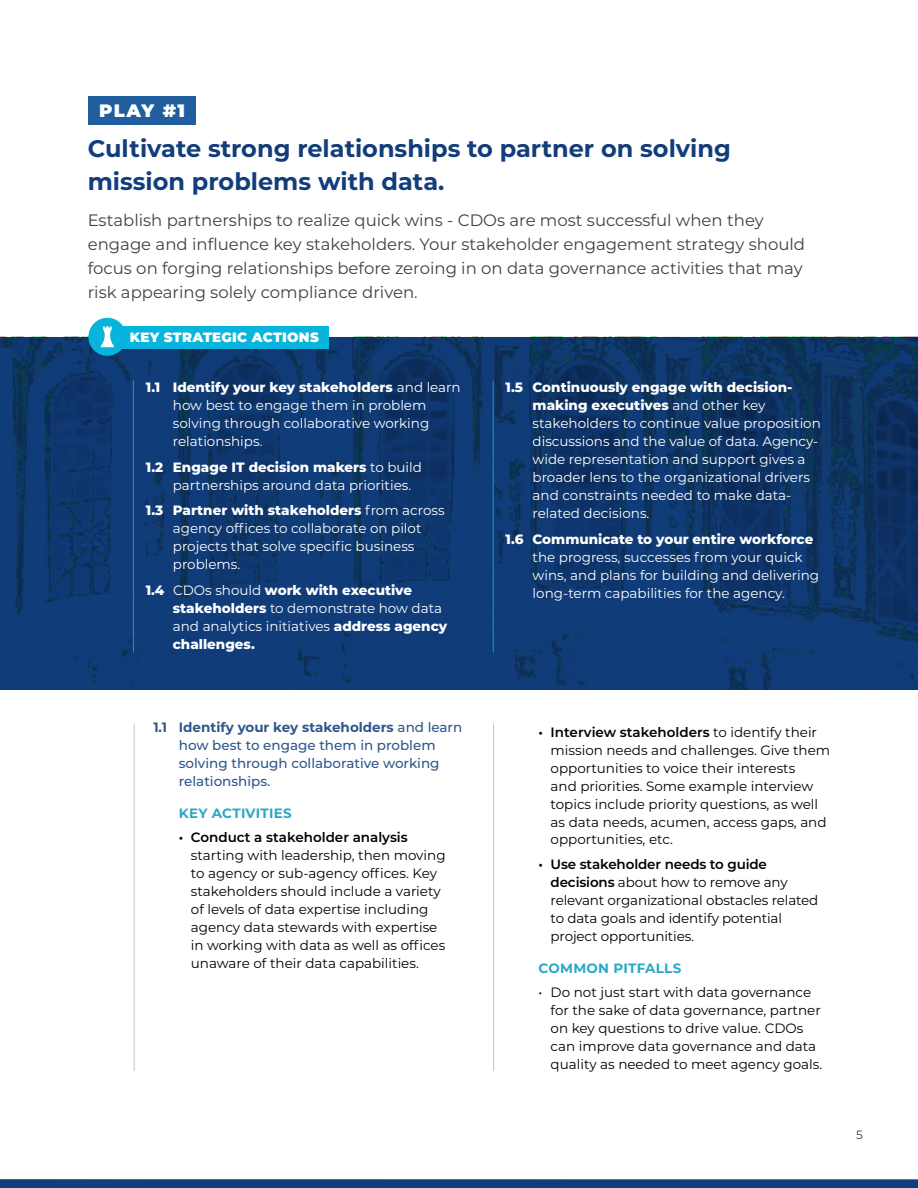
<style>
.page{position:relative;width:918px;height:1188px;background:#fff}
.page>*{position:absolute;margin:0;border:0;box-sizing:border-box;transform-origin:0 0}
.t1{font:700 24px/33px "Montserrat";color:#113d7b}
.t2{font:900 18px "Montserrat";color:#fff}
.t3{font:16.5px/24px "Montserrat";color:#414042}
.t4{font:13.5px/18px "Montserrat";color:#000}
.t5{font:13.5px/18px "Montserrat";color:#fff}
.t6{font:800 13.5px/18px "Montserrat";color:#fff}
.t7{font:500 13.5px/18px "Montserrat";color:#2e578c}
.t8{font:600 13.5px "Montserrat";color:#000}
.t9{font:700 13.5px "Montserrat";letter-spacing:.02em;color:#2aa8c6}
.t10{font:900 13.5px "Montserrat";letter-spacing:.02em;color:#fff}
.t11{font:12px "Montserrat";color:#414042}
.s1{font-weight:800}
.s2{font-weight:400}
.s3{font-weight:700}
.s4{font-weight:600}
</style>
<div class="page">
<svg style="left:0;top:1179px;width:918px;height:9px;background:#18427e"></svg>
<img style="left:0;top:337px;width:918px;height:352px">
<hr style="left:133px;top:381px;width:1px;height:271px;background:#129ebf">
<hr style="left:493px;top:381px;width:1px;height:271px;background:#129ebf">
<hr style="left:493px;top:724px;width:1px;height:347px;background:#c3c3c3">
<hr style="left:134px;top:724px;width:1px;height:347px;background:#c3c3c3">
<div style="left:88px;top:97px;width:107px;height:28px;background:#215e9e"></div>
<div style="left:119px;top:326px;width:209px;height:23px;background:#07b4db"></div>
<div style="left:88px;top:318px;width:38px;height:38px;background:#07b4db;border-radius:50%"></div>
<svg style="left:101px;top:326px;width:13px;height:21px"></svg>
<h2 class="t2" style="left:99px;top:97px;width:87px">PLAY #1</h2>
<h1 class="t1" style="left:88px;top:131px;width:645px">Cultivate strong relationships to partner on solving mission problems with data.</h1>
<p class="t3" style="left:88px;top:207px;width:719px">Establish partnerships to realize quick wins - CDOs are most successful when they engage and influence key stakeholders. Your stakeholder engagement strategy should focus on forging relationships before zeroing in on data governance activities that may risk appearing solely compliance driven.</p>
<p class="t10" style="left:130px;top:327px;width:190px">KEY STRATEGIC ACTIONS</p>
<p class="t5" style="left:173px;top:378px;width:289px;text-indent:-27px"><span class="s1">1.1 Identify your key stakeholders</span> and learn how best to engage them in problem solving through collaborative working relationships.</p>
<p class="t5" style="left:173px;top:458px;width:251px;text-indent:-27px"><span class="s1">1.2 Engage IT decision makers</span> to build partnerships around data priorities.</p>
<p class="t5" style="left:173px;top:501px;width:273px;text-indent:-27px"><span class="s1">1.3 Partner with stakeholders</span> from across agency offices to collaborate on pilot projects that solve specific business problems.</p>
<p class="t6" style="left:173px;top:580px;width:276px;text-indent:-27px">1.4 <span class="s2">CDOs should</span> work with executive stakeholders <span class="s2">to demonstrate how data and analytics initiatives</span> address agency challenges.</p>
<p class="t5" style="left:533px;top:378px;width:290px;text-indent:-27px"><span class="s1">1.5 Continuously engage with decision&shy;making executives</span> and other key stakeholders to continue value proposition discussions and the value of data. Agency&shy;wide representation and support gives a broader lens to the organizational drivers and constraints needed to make data&shy;related decisions.</p>
<p class="t6" style="left:506px;top:529px;width:309px">1.6 Communicate to your entire workforce</p>
<p class="t5" style="left:533px;top:548px;width:288px">the progress, successes from your quick wins, and plans for building and delivering long-term capabilities for the agency.</p>
<p class="t7" style="left:179px;top:718px;width:285px;text-indent:-26px"><span class="s3">1.1 Identify your key stakeholders</span> and learn how best to engage them in problem solving through collaborative working relationships.</p>
<p class="t9" style="left:179px;top:803px;width:114px">KEY ACTIVITIES</p>
<p class="t8" style="left:179px;top:828px;width:230px">• Conduct a stakeholder analysis</p>
<p class="t4" style="left:191px;top:846px;width:256px">starting with leadership, then moving to agency or sub-agency offices. Key stakeholders should include a variety of levels of data expertise including agency data stewards with expertise in working with data as well as offices unaware of their data capabilities.</p>
<p class="t4" style="left:551px;top:722px;width:281px;text-indent:-12px"><span class="s4">• Interview stakeholders</span> to identify their mission needs and challenges. Give them opportunities to voice their interests<br>and priorities. Some example interview topics include priority questions, as well as data needs, acumen, access gaps, and opportunities, etc.</p>
<p class="t4" style="left:551px;top:855px;width:269px;text-indent:-12px"><span class="s4">• Use stakeholder needs to guide decisions</span> about how to remove any relevant organizational obstacles related to data goals and identify potential project opportunities.</p>
<p class="t9" style="left:539px;top:958px;width:144px">COMMON PITFALLS</p>
<p class="t4" style="left:551px;top:983px;width:273px;text-indent:-12px">• Do not just start with data governance for the sake of data governance, partner on key questions to drive value. CDOs can improve data governance and data quality as needed to meet agency goals.</p>
<p class="t11" style="left:856px;top:1127px;width:8px">5</p>
</div>
